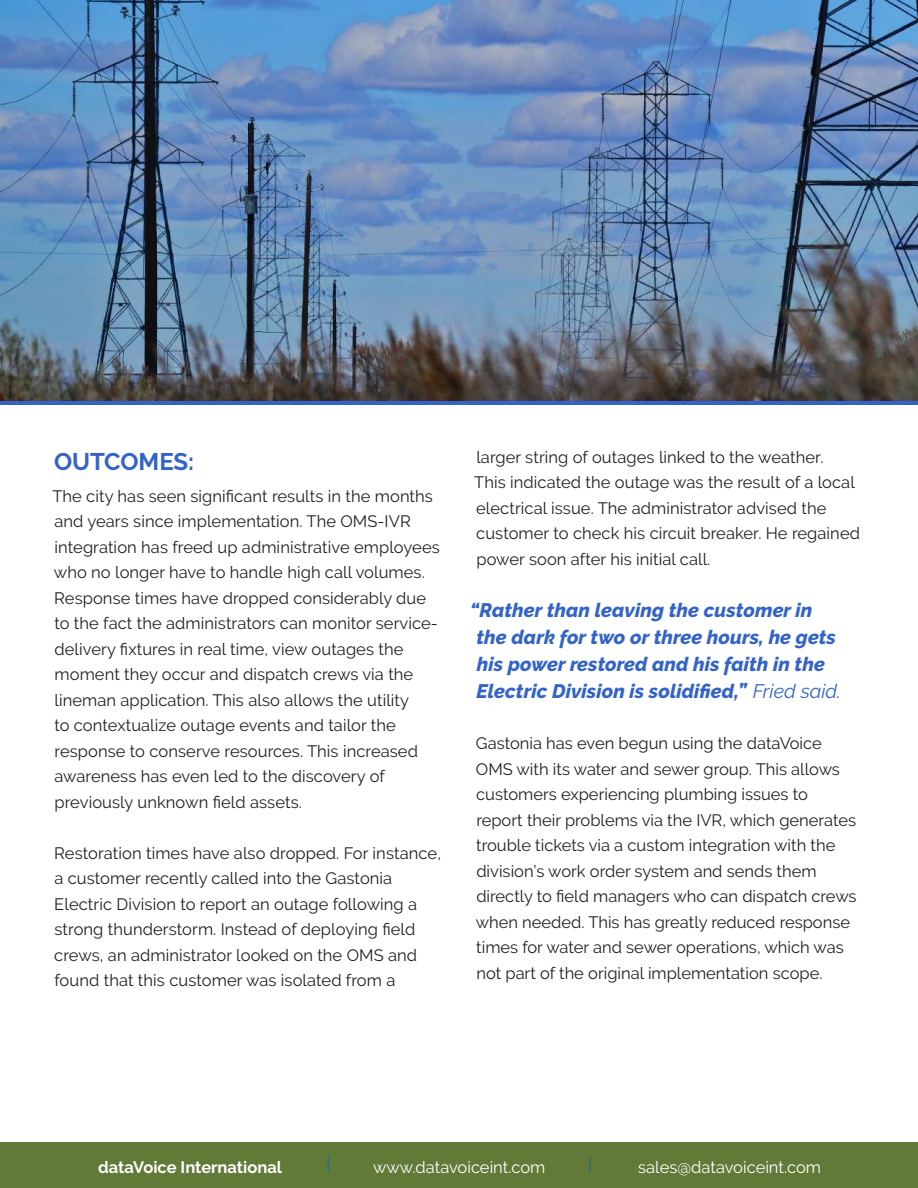
<style>
.page{position:relative;width:918px;height:1188px;background:#fff}
.page>*{position:absolute;margin:0;border:0;box-sizing:border-box;transform-origin:0 0}
.t1{font:700 24px "Raleway";color:#3363c9}
.t2{font:italic 800 19.5px/27px "Raleway";letter-spacing:.005em;color:#3363c9}
.t3{font:16.5px/25.5px "Raleway";letter-spacing:.005em;color:#231f20}
.t4{font:16.5px "Raleway";color:#fff}
.t5{font:700 16.5px "Raleway";color:#fff}
.t6{font:16.5px "Raleway";color:#1269a8}
.s1{font-weight:400}
</style>
<div class="page">
<img style="left:0;top:0;width:918px;height:401px">
<div style="left:0;top:1143px;width:918px;height:45px;background:#617a38"></div>
<hr style="left:0;top:401px;width:918px;height:4px;background:#3363c9">
<h1 class="t1" style="left:54px;top:448px;width:142px">OUTCOMES:</h1>
<p class="t3" style="left:52px;top:483px;width:389px">The city has seen significant results in the months and years since implementation. The OMS-IVR integration has freed up administrative employees who no longer have to handle high call volumes.<br>Response times have dropped considerably due to the fact the administrators can monitor service&shy;delivery fixtures in real time, view outages the moment they occur and dispatch crews via the lineman application. This also allows the utility<br>to contextualize outage events and tailor the response to conserve resources. This increased awareness has even led to the discovery of previously unknown field assets.</p>
<p class="t3" style="left:54px;top:840px;width:388px">Restoration times have also dropped. For instance, a customer recently called into the Gastonia Electric Division to report an outage following a strong thunderstorm. Instead of deploying field crews, an administrator looked on the OMS and found that this customer was isolated from a</p>
<p class="t3" style="left:474px;top:444px;width:387px">larger string of outages linked to the weather.<br>This indicated the outage was the result of a local electrical issue. The administrator advised the customer to check his circuit breaker. He regained power soon after his initial call.</p>
<p class="t2" style="left:476px;top:597px;width:366px;text-indent:-6px">“Rather than leaving the customer in the dark for two or three hours, he gets his power restored and his faith in the Electric Division is solidified,” <span class="s1">Fried said.</span></p>
<p class="t3" style="left:476px;top:731px;width:382px">Gastonia has even begun using the dataVoice OMS with its water and sewer group. This allows customers experiencing plumbing issues to report their problems via the IVR, which generates trouble tickets via a custom integration with the division’s work order system and sends them directly to field managers who can dispatch crews when needed. This has greatly reduced response times for water and sewer operations, which was not part of the original implementation scope.</p>
<p class="t5" style="left:98px;top:1158px;width:185px">dataVoice International</p>
<p class="t6" style="left:327px;top:1154px;width:5px">|</p>
<p class="t4" style="left:373px;top:1157px;width:174px">www.datavoiceint.com</p>
<p class="t6" style="left:588px;top:1154px;width:5px">|</p>
<p class="t4" style="left:638px;top:1157px;width:184px">sales@datavoiceint.com</p>
</div>
